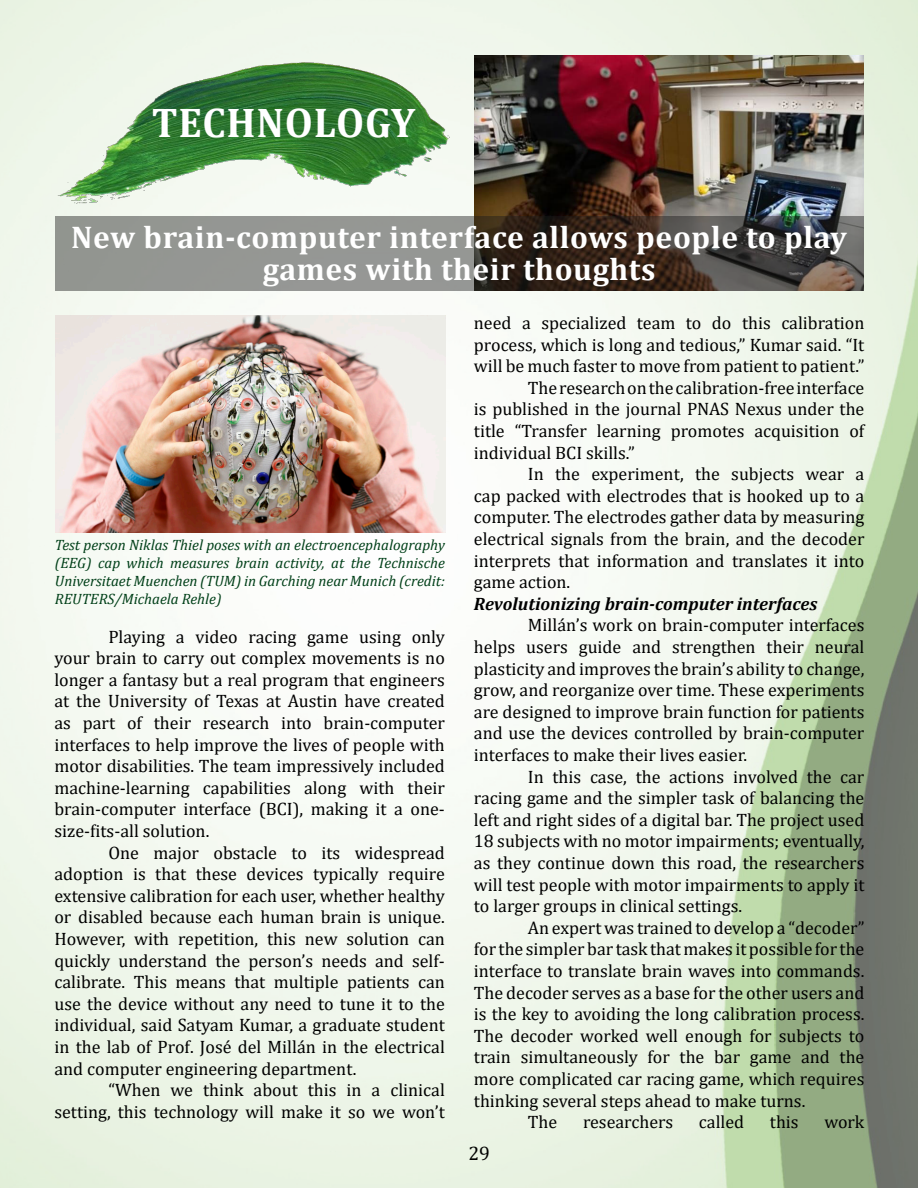
<style>
.page{position:relative;width:918px;height:1188px;background:#fff}
.page>*{position:absolute;margin:0;border:0;box-sizing:border-box;transform-origin:0 0}
.Section_head{font:700 41.7px "Cambria";letter-spacing:.02em;color:#fff}
.Head{font:700 31.5px/31.5px "Cambria";letter-spacing:.02em;color:#fff;text-align:center}
.t1{font:19.5px "Cambria";color:#000}
.Body{font:18px/21.6px "Cambria";color:#000;text-align:justify}
.Section_heading{font:italic 700 18px "Cambria";color:#000}
.t2{font:italic 15px/18px "Cambria";color:#003f18;text-align:justify}
</style>
<div class="page">
<img style="left:0;top:1px;width:918px;height:1186px">
<img style="left:474px;top:56px;width:390px;height:160px">
<img style="left:42px;top:54px;width:408px;height:163px">
<img style="left:56px;top:315px;width:389px;height:217px">
<svg style="left:55px;top:216px;width:809px;height:75px;background:#6b6863"></svg>
<p class="Section_head" style="left:152px;top:93px;width:265px">TECHNOLOGY</p>
<p class="Head" style="left:71px;top:220px;width:777px">New brain-computer interface allows people to play games with their thoughts</p>
<p class="t2" style="left:55px;top:535px;width:392px">Test person Niklas Thiel poses with an electroencephalography (EEG) cap which measures brain activity, at the Technische Universitaet Muenchen (TUM) in Garching near Munich (credit:<br>REUTERS/Michaela Rehle)</p>
<p class="Body" style="left:54px;top:625px;width:392px;text-indent:54px">Playing a video racing game using only your brain to carry out complex movements is no longer a fantasy but a real program that engineers at the University of Texas at Austin have created as part of their research into brain-computer interfaces to help improve the lives of people with motor disabilities. The team impressively included machine-learning capabilities along with their brain-computer interface (BCI), making it a one&shy;size-fits-all solution.</p>
<p class="Body" style="left:54px;top:841px;width:392px;text-indent:54px">One major obstacle to its widespread adoption is that these devices typically require extensive calibration for each user, whether healthy or disabled because each human brain is unique.<br>However, with repetition, this new solution can quickly understand the person’s needs and self&shy;calibrate. This means that multiple patients can use the device without any need to tune it to the individual, said Satyam Kumar, a graduate student in the lab of Prof. José del Millán in the electrical and computer engineering department.</p>
<p class="Body" style="left:54px;top:1079px;width:392px;text-align:right">“When we think about this in a clinical setting, this technology will make it so we won’t</p>
<p class="Body" style="left:474px;top:312px;width:392px">need a specialized team to do this calibration process, which is long and tedious,” Kumar said. “It will be much faster to move from patient to patient.”</p>
<p class="Body" style="left:474px;top:377px;width:392px;text-indent:54px">The research on the calibration-free interface is published in the journal PNAS Nexus under the title “Transfer learning promotes acquisition of individual BCI skills.”</p>
<p class="Body" style="left:474px;top:463px;width:392px;text-indent:54px">In the experiment, the subjects wear a cap packed with electrodes that is hooked up to a computer. The electrodes gather data by measuring electrical signals from the brain, and the decoder interprets that information and translates it into game action.</p>
<p class="Section_heading" style="left:474px;top:591px;width:345px">Revolutionizing brain-computer interfaces</p>
<p class="Body" style="left:474px;top:614px;width:392px;text-indent:54px">Millán’s work on brain-computer interfaces helps users guide and strengthen their neural plasticity and improves the brain’s ability to change, grow, and reorganize over time. These experiments are designed to improve brain function for patients and use the devices controlled by brain-computer interfaces to make their lives easier.</p>
<p class="Body" style="left:474px;top:766px;width:392px;text-indent:54px">In this case, the actions involved the car racing game and the simpler task of balancing the left and right sides of a digital bar. The project used 18 subjects with no motor impairments; eventually, as they continue down this road, the researchers will test people with motor impairments to apply it to larger groups in clinical settings.</p>
<p class="Body" style="left:474px;top:917px;width:392px;text-indent:54px">An expert was trained to develop a “decoder” for the simpler bar task that makes it possible for the interface to translate brain waves into commands.<br>The decoder serves as a base for the other users and is the key to avoiding the long calibration process.<br>The decoder worked well enough for subjects to train simultaneously for the bar game and the more complicated car racing game, which requires thinking several steps ahead to make turns.</p>
<p class="Body" style="left:528px;top:1111px;width:31px">The</p>
<p class="Body" style="left:583px;top:1111px;width:92px">researchers</p>
<p class="Body" style="left:699px;top:1111px;width:47px">called</p>
<p class="Body" style="left:770px;top:1111px;width:30px">this</p>
<p class="Body" style="left:824px;top:1111px;width:42px">work</p>
<p class="t1" style="left:468px;top:1142px;width:23px">29</p>
</div>
